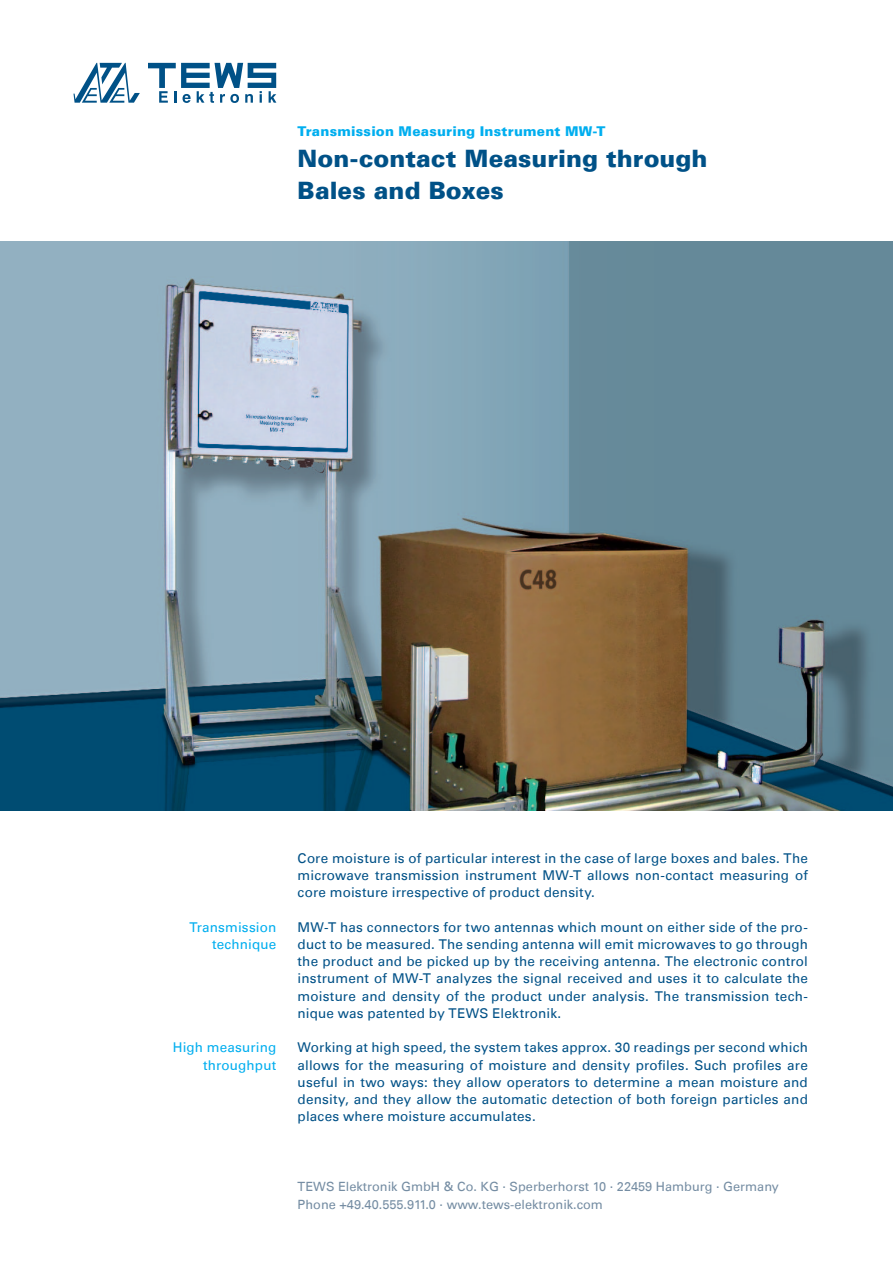
<style>
.page{position:relative;width:893px;height:1263px;background:#fff}
.page>*{position:absolute;margin:0;border:0;box-sizing:border-box;transform-origin:0 0}
.headline__16pt{font:900 24px "Univers Com 75";color:#005187}
.brot{font:13.5px/17.2px "Univers Com 55 Roman";letter-spacing:.015em;color:#005187;text-align:justify}
.brot-2{font:13.5px "Univers Com 55 Roman";letter-spacing:.01em;color:#00aeef}
.headline__16pt-2{font:900 13.5px "Univers Com 75";letter-spacing:.015em;color:#00aeef}
.t1{font:12.75px "Univers Com 55 Roman";color:#758da3}
</style>
<div class="page">
<img style="left:0;top:242px;width:893px;height:569px">
<svg style="left:148px;top:63px;width:128px;height:40px"></svg>
<svg style="left:73px;top:63px;width:67px;height:40px"></svg>
<p class="headline__16pt-2" style="left:298px;top:123px;width:309px">Transmission Measuring Instrument MW-T</p>
<p class="headline__16pt" style="left:298px;top:144px;width:411px">Non-contact Measuring through</p>
<p class="headline__16pt" style="left:298px;top:175px;width:208px">Bales and Boxes</p>
<p class="brot-2" style="left:190px;top:919px;width:88px">Transmission</p>
<p class="brot-2" style="left:212px;top:936px;width:66px">technique</p>
<p class="brot-2" style="left:173px;top:1039px;width:105px">High measuring</p>
<p class="brot-2" style="left:203px;top:1057px;width:75px">throughput</p>
<p class="brot" style="left:298px;top:849px;width:512px">Core moisture is of particular interest in the case of large boxes and bales. The microwave transmission instrument MW-T allows non-contact measuring of core moisture irrespective of product density.</p>
<p class="brot" style="left:298px;top:918px;width:512px">MW-T has connectors for two antennas which mount on either side of the pro&shy;duct to be measured. The sending antenna will emit microwaves to go through the product and be picked up by the receiving antenna. The electronic control instrument of MW-T analyzes the signal received and uses it to calculate the moisture and density of the product under analysis. The transmission tech&shy;nique was patented by TEWS Elektronik.</p>
<p class="brot" style="left:298px;top:1039px;width:512px">Working at high speed, the system takes approx. 30 readings per second which allows for the measuring of moisture and density profiles. Such profiles are useful in two ways: they allow operators to determine a mean moisture and density, and they allow the automatic detection of both foreign particles and places where moisture accumulates.</p>
<p class="t1" style="left:298px;top:1179px;width:483px">TEWS Elektronik GmbH &amp; Co. KG . Sperberhorst 10 . 22459 Hamburg . Germany</p>
<p class="t1" style="left:298px;top:1196px;width:307px">Phone +49.40.555.911.0 . www.tews-elektronik.com</p>
</div>
